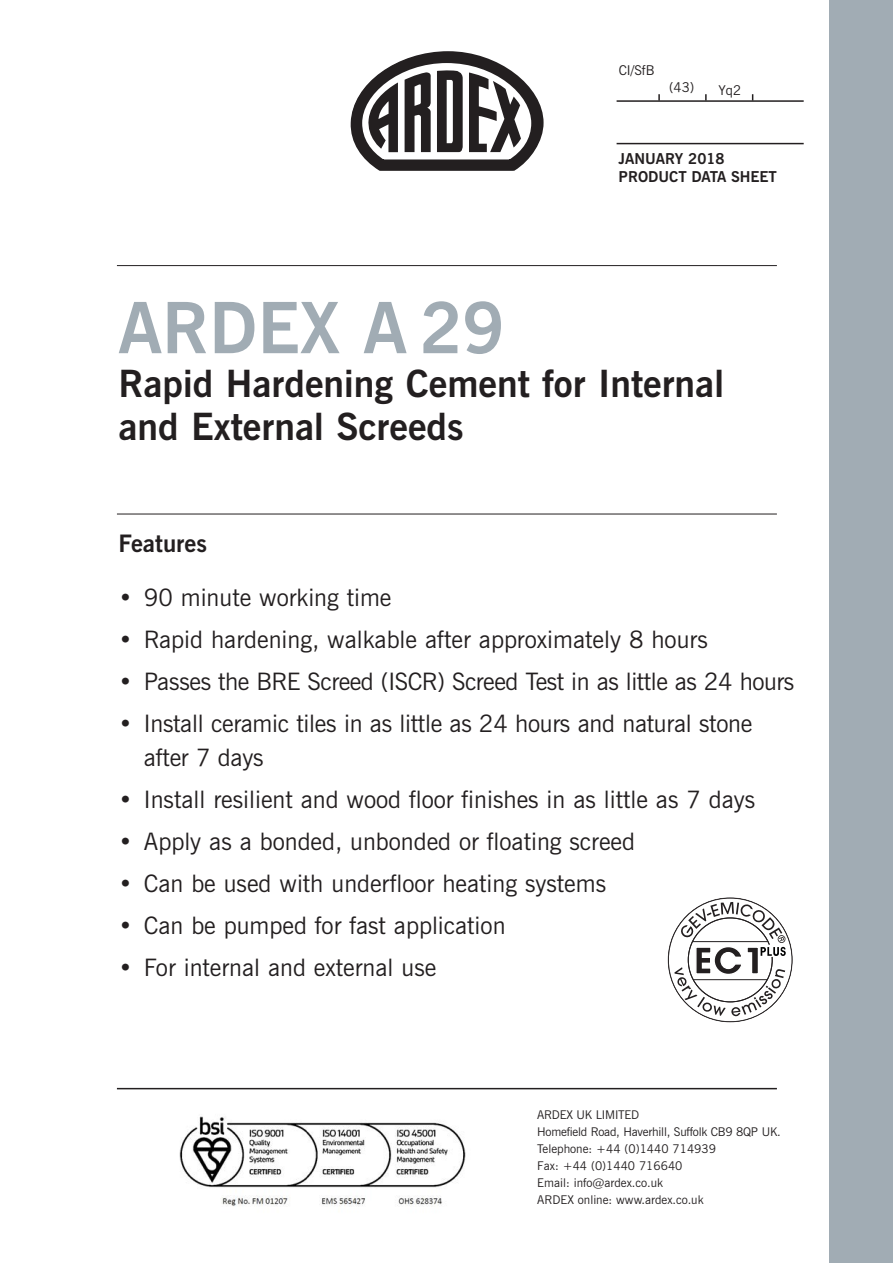
<style>
.page{position:relative;width:893px;height:1263px;background:#fff}
.page>*{position:absolute;margin:0;border:0;box-sizing:border-box;transform-origin:0 0}
.t1{font:700 70.5px "News Gothic BT";color:#a1acb4}
.t2{font:700 37.5px/43.5px "News Gothic BT";color:#231f20}
.t3{font:24px/34.5px "News Gothic BT";color:#231f20}
.t4{font:24px "News Gothic BT";letter-spacing:-.02em;color:#231f20}
.t5{font:700 24px "News Gothic BT";color:#231f20}
.t6{font:700 15px/18px "News Gothic BT";color:#231f20}
.t7{font:13.5px "News Gothic BT";color:#231f20}
.t8{font:12px/17.1px "News Gothic BT";color:#231f20}
.s1{font-family:"News Goth BT"}
</style>
<div class="page">
<div style="left:829px;top:0;width:64px;height:1263px;background:#a1acb4"></div>
<hr style="left:617px;top:100px;width:187px;height:2px;background:#231f20">
<hr style="left:617px;top:143px;width:187px;height:1px;background:#231f20">
<svg style="left:658px;top:94px;width:2px;height:7px"></svg>
<svg style="left:705px;top:94px;width:2px;height:7px"></svg>
<svg style="left:350px;top:51px;width:194px;height:120px"></svg>
<hr style="left:117px;top:265px;width:660px;height:1px;background:#231f20">
<hr style="left:117px;top:514px;width:660px;height:1px;background:#231f20">
<hr style="left:117px;top:1088px;width:660px;height:1px;background:#231f20">
<img style="left:179px;top:1116px;width:287px;height:90px">
<svg style="left:668px;top:898px;width:124px;height:124px"></svg>
<p class="t7" style="left:619px;top:65px;width:37px">CI/SfB</p>
<p class="t7" style="left:669px;top:82px;width:73px">(43) Yq2</p>
<p class="t6" style="left:619px;top:150px;width:160px">JANUARY 2018<br>PRODUCT DATA SHEET</p>
<h1 class="t1" style="left:118px;top:300px;width:388px">ARDEX A 29</h1>
<h2 class="t2" style="left:118px;top:364px;width:607px">Rapid Hardening Cement for Internal and External Screeds</h2>
<p class="t5" style="left:118px;top:534px;width:90px">Features</p>
<p class="t3" style="left:118px;top:582px;width:275px">• 90 minute working time</p>
<p class="t3" style="left:118px;top:624px;width:591px">• Rapid hardening, walkable after approximately 8 hours</p>
<p class="t4" style="left:118px;top:672px;width:677px">• Passes the BRE Screed (ISCR) Screed Test in as little as 24 hours</p>
<p class="t3" style="left:144px;top:708px;width:610px;text-indent:-26px">• Install ceramic tiles in as little as 24 hours and natural stone after 7 days</p>
<p class="t3" style="left:118px;top:784px;width:638px">• Install resilient and wood floor finishes in as little as 7 days</p>
<p class="t3" style="left:118px;top:826px;width:518px">• Apply as a bonded, unbonded or floating screed</p>
<p class="t3" style="left:118px;top:868px;width:489px">• Can be used with underfloor heating systems</p>
<p class="t3" style="left:118px;top:910px;width:389px">• Can be pumped for fast application</p>
<p class="t3" style="left:118px;top:952px;width:319px">• For internal and external use</p>
<p class="t8" style="left:537px;top:1107px;width:245px">ARDEX UK LIMITED<br>Homefield Road, Haverhill, Suffolk CB9 8QP UK.<br>Telephone: +44 (0)1440 714939<br>Fax: +44 (0)1440 716640<br>Email: <span class="s1">info</span>@ardex.co.uk<br>ARDEX online: www.ardex.co.uk</p>
</div>
